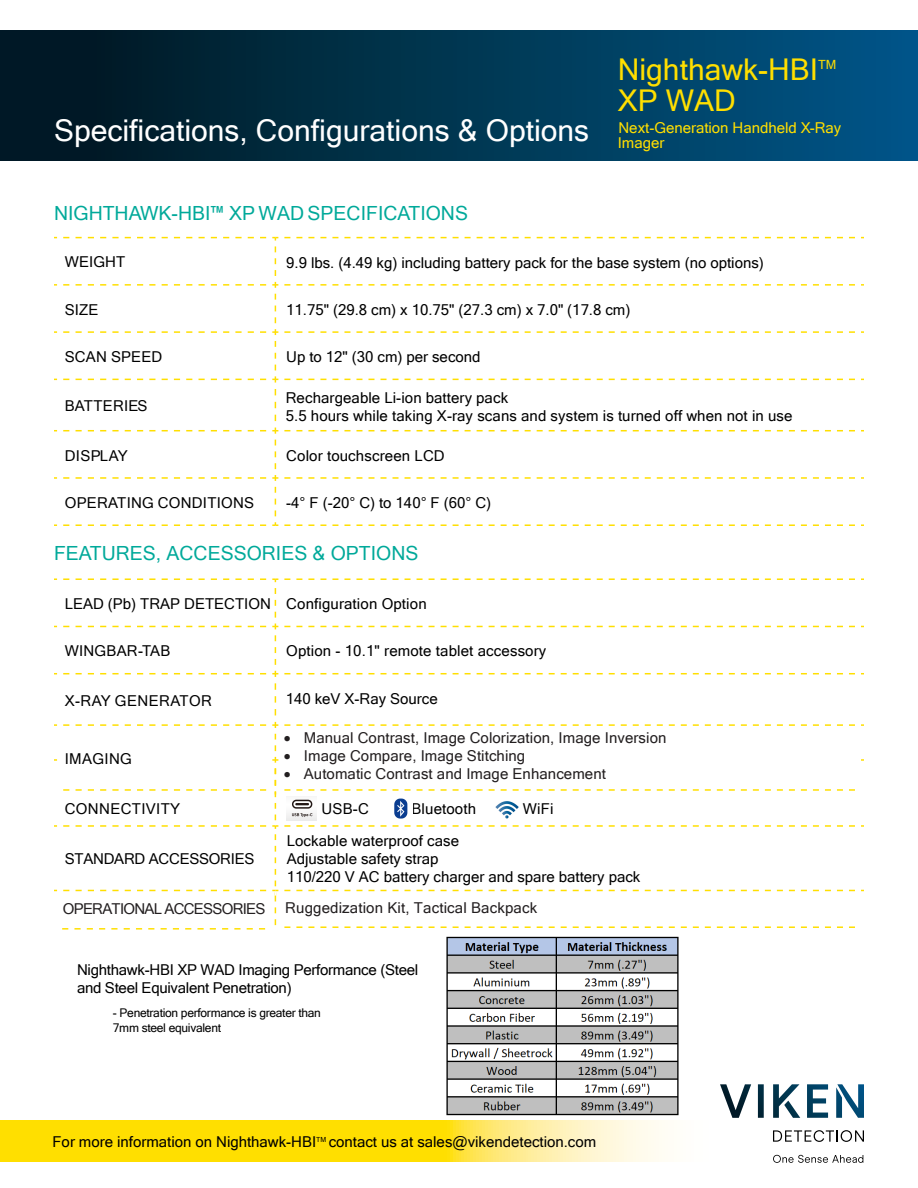
<style>
.page{position:relative;width:918px;height:1188px;background:#fff}
.page>*{position:absolute;margin:0;border:0;box-sizing:border-box;transform-origin:0 0}
.t1{font:30px "Microsoft Sans Serif";color:#fff}
.t2{font:30px "Microsoft Sans Serif";color:#ffdf00}
.t3{font:19.5px "Microsoft Sans Serif";color:#00a99a}
.t4{font:15px/18px "Microsoft Sans Serif";color:#000}
.t5{font:15px "Microsoft Sans Serif";letter-spacing:.005em;color:#231f20}
.t6{font:15px/18px "Microsoft Sans Serif";letter-spacing:-.02em;color:#000}
.t7{font:15px/15.5px "Microsoft Sans Serif";color:#ffdf00}
.t8{font:15px "Microsoft Sans Serif";letter-spacing:-.05em;color:#231f20}
.t9{font:15px "Microsoft Sans Serif";letter-spacing:.025em;color:#000}
.t10{font:15px "Microsoft Sans Serif";letter-spacing:.03em;color:#000}
.t11{font:15px "Microsoft Sans Serif";letter-spacing:.02em;color:#000}
.t12{font:12.75px "Microsoft Sans Serif";color:#ffdf00}
.t13{font:12px/14.4px "Microsoft Sans Serif";letter-spacing:-.025em;color:#000}
</style>
<div class="page">
<svg style="left:0;top:1121px;width:665px;height:40px;background:#ffe436"></svg>
<svg style="left:773px;top:1155px;width:90px;height:8px"></svg>
<svg style="left:773px;top:1130px;width:91px;height:12px"></svg>
<svg style="left:720px;top:1084px;width:144px;height:34px"></svg>
<div style="left:0;top:31px;width:918px;height:129px;background:linear-gradient(to right,#00151d,#005687)"></div>
<svg style="left:284px;top:237px;width:571px;height:1px"></svg>
<svg style="left:63px;top:237px;width:215px;height:39px"></svg>
<svg style="left:284px;top:284px;width:571px;height:2px"></svg>
<svg style="left:63px;top:282px;width:215px;height:41px"></svg>
<svg style="left:284px;top:331px;width:571px;height:2px"></svg>
<svg style="left:63px;top:329px;width:215px;height:41px"></svg>
<svg style="left:284px;top:379px;width:571px;height:1px"></svg>
<svg style="left:63px;top:376px;width:215px;height:45px"></svg>
<svg style="left:284px;top:430px;width:571px;height:1px"></svg>
<svg style="left:63px;top:428px;width:215px;height:41px"></svg>
<svg style="left:284px;top:578px;width:571px;height:2px"></svg>
<svg style="left:63px;top:578px;width:215px;height:40px"></svg>
<svg style="left:284px;top:477px;width:571px;height:2px"></svg>
<svg style="left:63px;top:475px;width:215px;height:41px"></svg>
<svg style="left:284px;top:524px;width:571px;height:2px"></svg>
<svg style="left:63px;top:522px;width:215px;height:4px"></svg>
<svg style="left:284px;top:626px;width:571px;height:1px"></svg>
<svg style="left:63px;top:624px;width:215px;height:41px"></svg>
<svg style="left:284px;top:673px;width:571px;height:1px"></svg>
<svg style="left:63px;top:671px;width:215px;height:44px"></svg>
<svg style="left:284px;top:724px;width:571px;height:2px"></svg>
<svg style="left:284px;top:825px;width:571px;height:2px"></svg>
<svg style="left:284px;top:890px;width:571px;height:1px"></svg>
<svg style="left:284px;top:789px;width:571px;height:2px"></svg>
<img style="left:394px;top:798px;width:14px;height:21px">
<img style="left:286px;top:799px;width:31px;height:22px">
<img style="left:496px;top:801px;width:22px;height:18px">
<svg style="left:259px;top:928px;width:6px;height:2px"></svg>
<svg style="left:247px;top:928px;width:6px;height:2px"></svg>
<svg style="left:234px;top:928px;width:7px;height:2px"></svg>
<svg style="left:222px;top:928px;width:6px;height:2px"></svg>
<svg style="left:210px;top:928px;width:6px;height:2px"></svg>
<svg style="left:197px;top:928px;width:7px;height:2px"></svg>
<svg style="left:185px;top:928px;width:6px;height:2px"></svg>
<svg style="left:173px;top:928px;width:6px;height:2px"></svg>
<svg style="left:161px;top:928px;width:6px;height:2px"></svg>
<svg style="left:148px;top:928px;width:6px;height:2px"></svg>
<svg style="left:136px;top:928px;width:6px;height:2px"></svg>
<svg style="left:124px;top:928px;width:6px;height:2px"></svg>
<svg style="left:111px;top:928px;width:7px;height:2px"></svg>
<svg style="left:99px;top:928px;width:6px;height:2px"></svg>
<svg style="left:87px;top:928px;width:6px;height:2px"></svg>
<svg style="left:74px;top:928px;width:7px;height:2px"></svg>
<svg style="left:62px;top:928px;width:6px;height:2px"></svg>
<svg style="left:849px;top:926px;width:6px;height:2px"></svg>
<svg style="left:837px;top:926px;width:6px;height:2px"></svg>
<svg style="left:825px;top:926px;width:6px;height:2px"></svg>
<svg style="left:813px;top:926px;width:6px;height:2px"></svg>
<svg style="left:801px;top:926px;width:6px;height:2px"></svg>
<svg style="left:789px;top:926px;width:6px;height:2px"></svg>
<svg style="left:777px;top:926px;width:6px;height:2px"></svg>
<svg style="left:765px;top:926px;width:6px;height:2px"></svg>
<svg style="left:753px;top:926px;width:6px;height:2px"></svg>
<svg style="left:741px;top:926px;width:6px;height:2px"></svg>
<svg style="left:729px;top:926px;width:6px;height:2px"></svg>
<svg style="left:717px;top:926px;width:6px;height:2px"></svg>
<svg style="left:705px;top:926px;width:6px;height:2px"></svg>
<svg style="left:693px;top:926px;width:6px;height:2px"></svg>
<svg style="left:681px;top:926px;width:6px;height:2px"></svg>
<svg style="left:669px;top:926px;width:6px;height:2px"></svg>
<svg style="left:657px;top:926px;width:6px;height:2px"></svg>
<svg style="left:645px;top:926px;width:6px;height:2px"></svg>
<svg style="left:633px;top:926px;width:6px;height:2px"></svg>
<svg style="left:621px;top:926px;width:6px;height:2px"></svg>
<svg style="left:609px;top:926px;width:6px;height:2px"></svg>
<svg style="left:597px;top:926px;width:6px;height:2px"></svg>
<svg style="left:585px;top:926px;width:6px;height:2px"></svg>
<svg style="left:573px;top:926px;width:6px;height:2px"></svg>
<svg style="left:561px;top:926px;width:6px;height:2px"></svg>
<svg style="left:549px;top:926px;width:6px;height:2px"></svg>
<svg style="left:537px;top:926px;width:6px;height:2px"></svg>
<svg style="left:525px;top:926px;width:6px;height:2px"></svg>
<svg style="left:513px;top:926px;width:6px;height:2px"></svg>
<svg style="left:501px;top:926px;width:6px;height:2px"></svg>
<svg style="left:489px;top:926px;width:6px;height:2px"></svg>
<svg style="left:477px;top:926px;width:6px;height:2px"></svg>
<svg style="left:465px;top:926px;width:6px;height:2px"></svg>
<svg style="left:453px;top:926px;width:6px;height:2px"></svg>
<svg style="left:441px;top:926px;width:6px;height:2px"></svg>
<svg style="left:429px;top:926px;width:6px;height:2px"></svg>
<svg style="left:417px;top:926px;width:6px;height:2px"></svg>
<svg style="left:405px;top:926px;width:6px;height:2px"></svg>
<svg style="left:393px;top:926px;width:6px;height:2px"></svg>
<svg style="left:381px;top:926px;width:6px;height:2px"></svg>
<svg style="left:368px;top:926px;width:7px;height:2px"></svg>
<svg style="left:356px;top:926px;width:6px;height:2px"></svg>
<svg style="left:344px;top:926px;width:6px;height:2px"></svg>
<svg style="left:332px;top:926px;width:6px;height:2px"></svg>
<svg style="left:320px;top:926px;width:6px;height:2px"></svg>
<svg style="left:308px;top:926px;width:6px;height:2px"></svg>
<svg style="left:296px;top:926px;width:6px;height:2px"></svg>
<svg style="left:284px;top:926px;width:6px;height:2px"></svg>
<svg style="left:63px;top:722px;width:215px;height:179px"></svg>
<img style="left:446px;top:936px;width:233px;height:180px">
<h1 class="t1" style="left:54px;top:111px;width:537px">Specifications, Configurations &amp; Options</h1>
<h1 class="t2" style="left:618px;top:50px;width:202px">Nighthawk-HBI</h1>
<p class="t12" style="left:818px;top:56px;width:20px">TM</p>
<h1 class="t2" style="left:618px;top:81px;width:119px">XP WAD</h1>
<p class="t7" style="left:618px;top:119px;width:225px">Next-Generation Handheld X-Ray<br>Imager</p>
<h2 class="t3" style="left:54px;top:200px;width:416px">NIGHTHAWK-HBI™ XP WAD SPECIFICATIONS</h2>
<p class="t4" style="left:65px;top:253px;width:62px">WEIGHT</p>
<p class="t4" style="left:286px;top:253px;width:479px">9.9 lbs. (4.49 kg) including battery pack for the base system (no options)</p>
<p class="t4" style="left:65px;top:300px;width:35px">SIZE</p>
<p class="t4" style="left:286px;top:300px;width:346px">11.75" (29.8 cm) x 10.75" (27.3 cm) x 7.0" (17.8 cm)</p>
<p class="t4" style="left:65px;top:347px;width:99px">SCAN SPEED</p>
<p class="t4" style="left:286px;top:347px;width:196px">Up to 12" (30 cm) per second</p>
<p class="t4" style="left:65px;top:397px;width:84px">BATTERIES</p>
<p class="t4" style="left:286px;top:388px;width:508px">Rechargeable Li-ion battery pack<br>5.5 hours while taking X-ray scans and system is turned off when not in use</p>
<p class="t11" style="left:65px;top:445px;width:65px">DISPLAY</p>
<p class="t4" style="left:286px;top:446px;width:160px">Color touchscreen LCD</p>
<p class="t4" style="left:65px;top:493px;width:191px">OPERATING CONDITIONS</p>
<p class="t4" style="left:286px;top:493px;width:207px">-4° F (-20° C) to 140° F (60° C)</p>
<h2 class="t3" style="left:54px;top:541px;width:366px">FEATURES, ACCESSORIES &amp; OPTIONS</h2>
<p class="t4" style="left:65px;top:594px;width:363px">LEAD (Pb) TRAP DETECTION Configuration Option</p>
<p class="t4" style="left:65px;top:642px;width:107px">WINGBAR-TAB</p>
<p class="t4" style="left:286px;top:642px;width:262px">Option - 10.1" remote tablet accessory</p>
<p class="t10" style="left:65px;top:691px;width:149px">X-RAY GENERATOR</p>
<p class="t4" style="left:286px;top:690px;width:154px">140 keV X-Ray Source</p>
<p class="t9" style="left:65px;top:749px;width:69px">IMAGING</p>
<p class="t5" style="left:284px;top:728px;width:384px">• Manual Contrast, Image Colorization, Image Inversion</p>
<p class="t5" style="left:284px;top:746px;width:243px">• Image Compare, Image Stitching</p>
<p class="t5" style="left:284px;top:764px;width:324px">• Automatic Contrast and Image Enhancement</p>
<p class="t9" style="left:65px;top:799px;width:117px">CONNECTIVITY</p>
<p class="t4" style="left:322px;top:800px;width:49px">USB-C</p>
<p class="t4" style="left:411px;top:800px;width:66px">Bluetooth</p>
<p class="t4" style="left:523px;top:800px;width:32px">WiFi</p>
<p class="t6" style="left:65px;top:849px;width:191px">STANDARD ACCESSORIES</p>
<p class="t4" style="left:287px;top:831px;width:355px">Lockable waterproof case<br>Adjustable safety strap<br>110/220 V AC battery charger and spare battery pack</p>
<p class="t8" style="left:63px;top:899px;width:204px">OPERATIONAL ACCESSORIES</p>
<p class="t5" style="left:285px;top:898px;width:253px">Ruggedization Kit, Tactical Backpack</p>
<p class="t6" style="left:77px;top:961px;width:343px">Nighthawk-HBI XP WAD Imaging Performance (Steel and Steel Equivalent Penetration)</p>
<p class="t13" style="left:113px;top:1006px;width:210px">- Penetration performance is greater than<br>7mm steel equivalent</p>
<p class="t4" style="left:52px;top:1133px;width:545px">For more information on Nighthawk-HBI<sup>TM</sup> contact us at sales@vikendetection.com</p>
</div>
